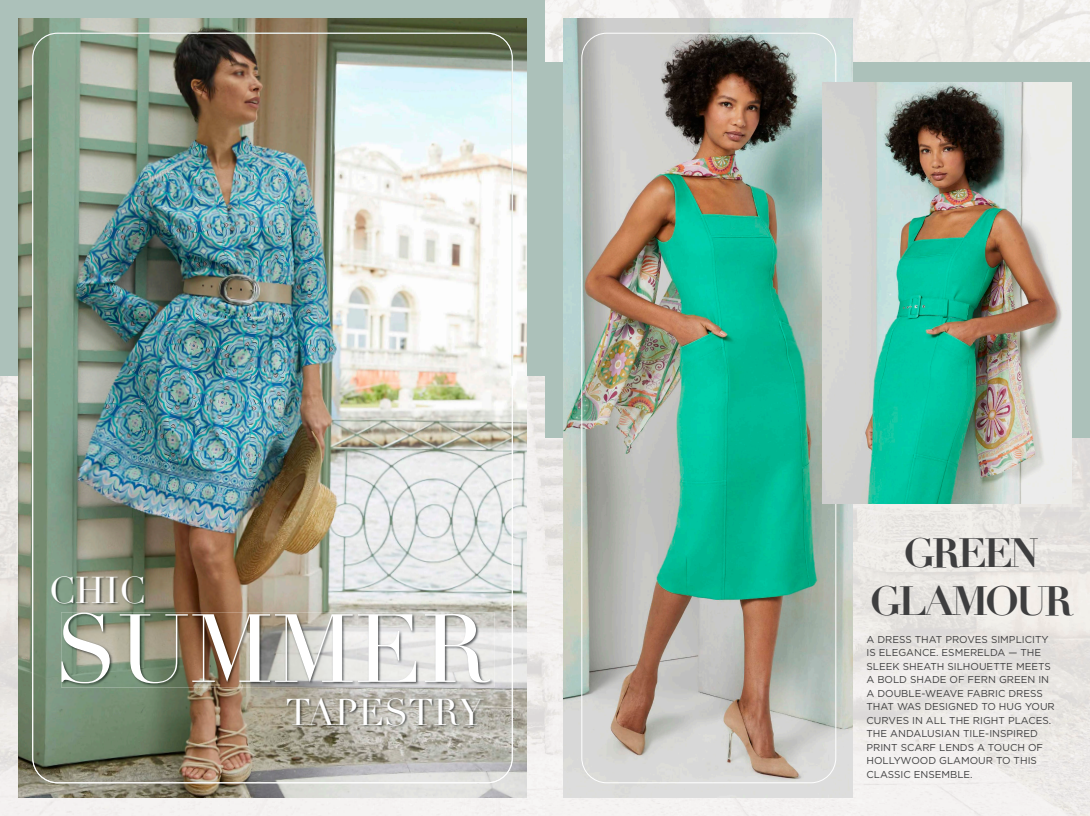
<style>
.page{position:relative;width:1090px;height:816px;background:#fff}
.page>*{position:absolute;margin:0;border:0;box-sizing:border-box;transform-origin:0 0}
.t1{font:95px "Didot";color:#fff}
.t2{font:700 40px/48px "Didot";letter-spacing:-.075em;color:#3e3e3f;text-align:center}
.t3{font:36.4px "Didot";color:#fff}
.t4{font:10px/13.5px "Gotham";color:#3e3e3f}
</style>
<div class="page">
<img style="left:527px;top:376px;width:18px;height:263px">
<img style="left:0;top:376px;width:18px;height:263px">
<img style="left:510px;top:639px;width:35px;height:177px">
<img style="left:545px;top:0;width:545px;height:816px">
<div style="left:0;top:0;width:545px;height:376px;background:#acc1ba"></div>
<img style="left:18px;top:18px;width:509px;height:780px">
<div style="left:545px;top:62px;width:545px;height:376px;background:#acc1ba"></div>
<img style="left:563px;top:18px;width:290px;height:780px">
<img style="left:32px;top:33px;width:481px;height:750px">
<img style="left:61px;top:612px;width:294px;height:75px">
<img style="left:355px;top:612px;width:139px;height:75px">
<img style="left:287px;top:698px;width:200px;height:31px">
<img style="left:52px;top:576px;width:95px;height:31px">
<img style="left:581px;top:33px;width:255px;height:750px">
<img style="left:822px;top:82px;width:250px;height:422px">
<h3 class="t3" style="left:49px;top:568px;width:98px">CHIC</h3>
<h1 class="t1" style="left:54px;top:592px;width:438px">SUMMER</h1>
<h3 class="t3" style="left:286px;top:690px;width:200px">TAPESTRY</h3>
<h2 class="t2" style="left:870px;top:529px;width:204px">GREEN<br>GLAMOUR</h2>
<p class="t4" style="left:866px;top:632px;width:190px">A DRESS THAT PROVES SIMPLICITY<br>IS ELEGANCE. ESMERELDA — THE<br>SLEEK SHEATH SILHOUETTE MEETS<br>A BOLD SHADE OF FERN GREEN IN<br>A DOUBLE-WEAVE FABRIC DRESS<br>THAT WAS DESIGNED TO HUG YOUR<br>CURVES IN ALL THE RIGHT PLACES.<br>THE ANDALUSIAN TILE-INSPIRED<br>PRINT SCARF LENDS A TOUCH OF<br>HOLLYWOOD GLAMOUR TO THIS<br>CLASSIC ENSEMBLE.</p>
</div>
